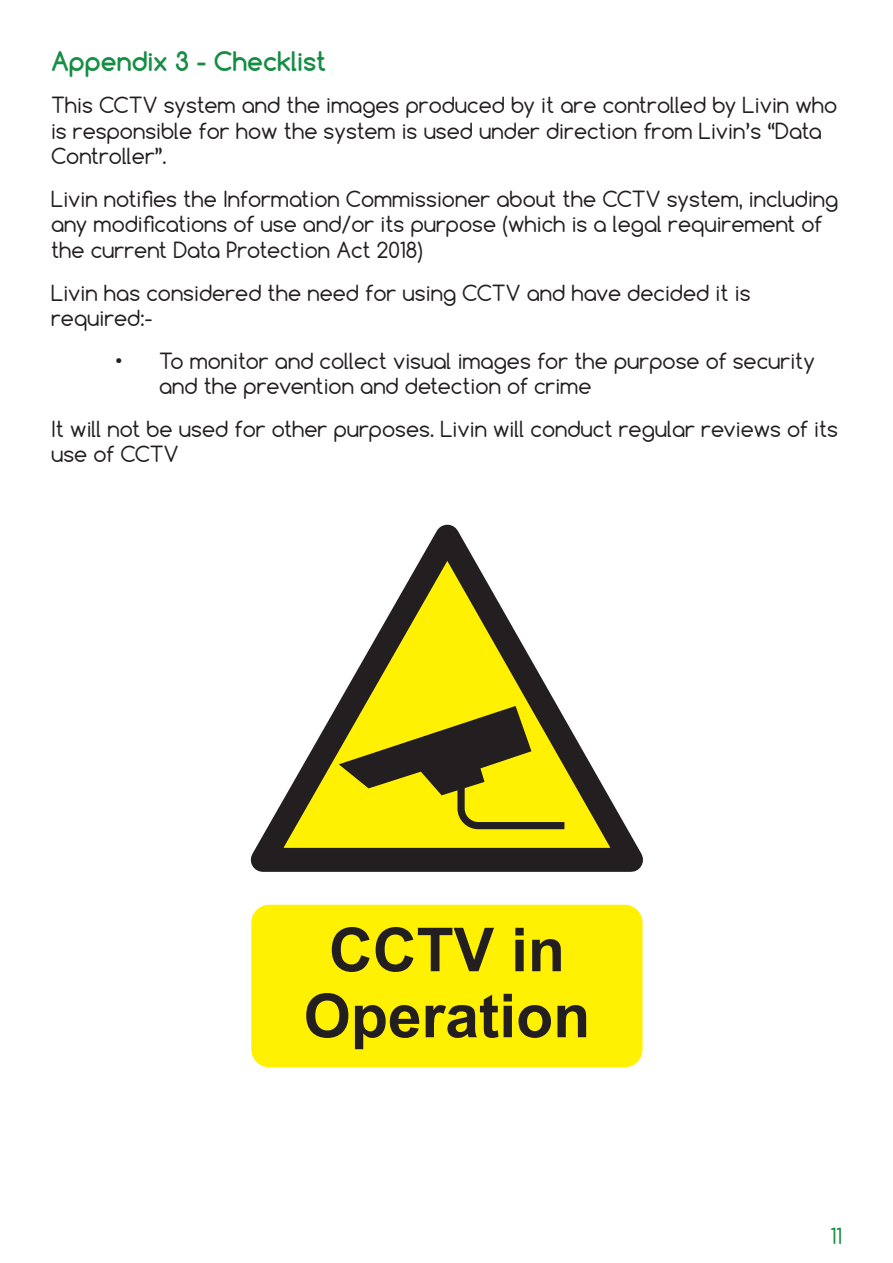
<style>
.page{position:relative;width:893px;height:1263px;background:#fff}
.page>*{position:absolute;margin:0;border:0;box-sizing:border-box;transform-origin:0 0}
.t1{font:700 60.75px "Arial";color:#231f20}
.t2{font:700 25.5px "Comfortaa";color:#158e44}
.t3{font:21px/25.5px "Comfortaa";color:#231f20}
.t4{font:21px "Comfortaa";color:#158e44}
</style>
<div class="page">
<svg style="left:250px;top:524px;width:393px;height:348px"></svg>
<div style="left:251px;top:905px;width:391px;height:162px;background:#fff101;border-radius:18px"></div>
<svg style="left:339px;top:706px;width:233px;height:127px;background:#ada30e"></svg>
<p class="t2" style="left:51px;top:45px;width:277px">Appendix 3 - Checklist</p>
<p class="t3" style="left:51px;top:92px;width:788px">This CCTV system and the images produced by it are controlled by Livin who is responsible for how the system is used under direction from Livin’s “Data<br>Controller”.</p>
<p class="t3" style="left:51px;top:186px;width:789px">Livin notifies the Information Commissioner about the CCTV system, including any modifications of use and/or its purpose (which is a legal requirement of the current Data Protection Act 2018)</p>
<p class="t3" style="left:51px;top:280px;width:701px">Livin has considered the need for using CCTV and have decided it is required:-</p>
<p class="t3" style="left:159px;top:348px;width:657px;text-indent:-44px">• To monitor and collect visual images for the purpose of security and the prevention and detection of crime</p>
<p class="t3" style="left:51px;top:416px;width:789px">It will not be used for other purposes. Livin will conduct regular reviews of its use of CCTV</p>
<p class="t1" style="left:329px;top:910px;width:238px">CCTV in</p>
<p class="t1" style="left:304px;top:976px;width:288px">Operation</p>
<p class="t4" style="left:830px;top:1222px;width:13px">11</p>
</div>
